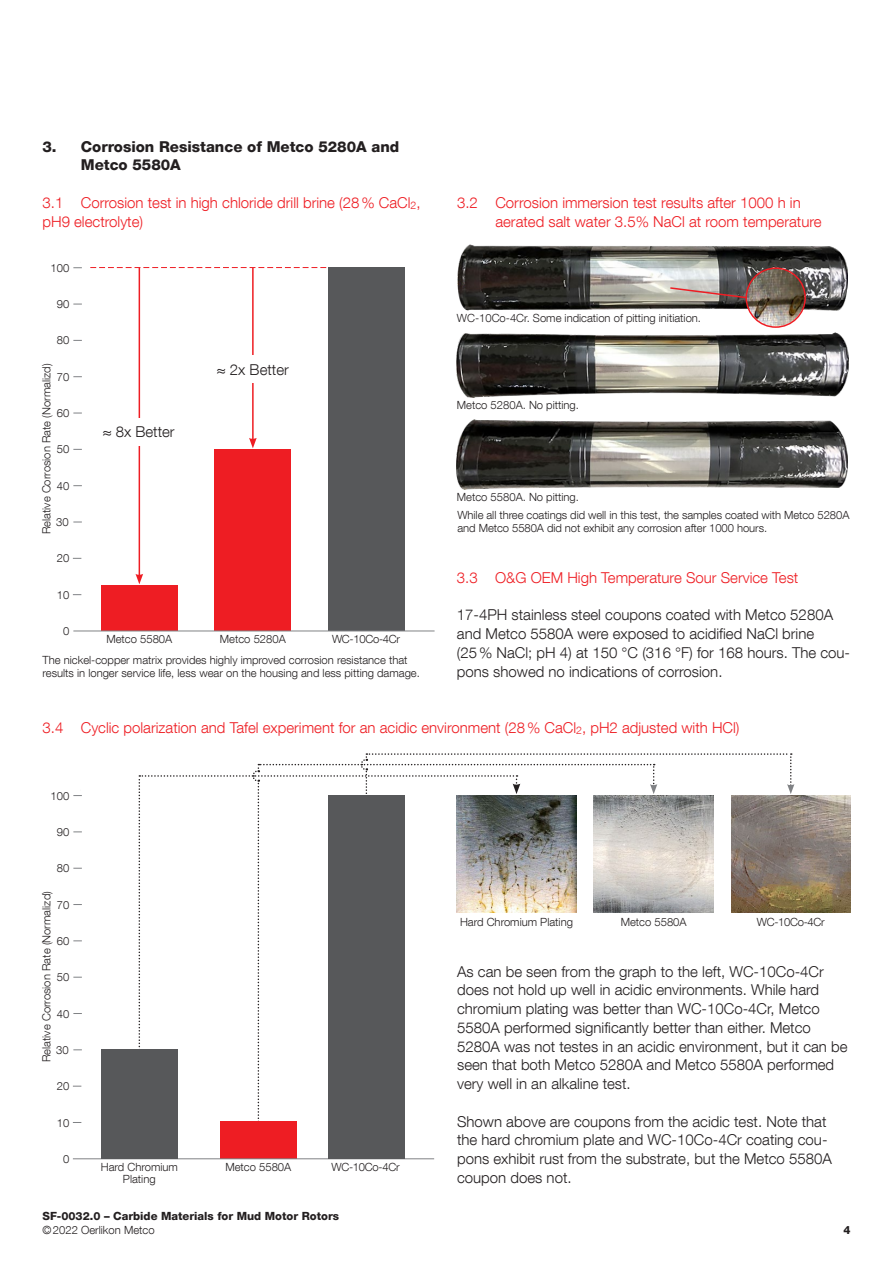
<style>
.page{position:relative;width:893px;height:1263px;background:#fff}
.page>*{position:absolute;margin:0;border:0;box-sizing:border-box;transform-origin:0 0}
.t1{font:300 15px/18.8px "Helvetica Neue LT Com";color:#231f20}
.t2{font:300 15px/18.8px "Helvetica Neue LT Com";color:#ee1d23}
.t3{font:800 15px/18.8px "Helvetica Neue LT Com";color:#231f20}
.t4{font:300 11.25px/18.5px "Helvetica Neue LT Com";color:#231f20}
.t5{font:800 11.25px "Helvetica Neue LT Com";color:#231f20}
.t6{font:300 11.25px "Helvetica Neue LT Com";letter-spacing:-.025em;color:#231f20}
</style>
<div class="page">
<img style="left:457px;top:419px;width:390px;height:71px">
<img style="left:457px;top:332px;width:391px;height:66px">
<img style="left:457px;top:245px;width:390px;height:66px">
<img style="left:747px;top:269px;width:57px;height:57px;border-radius:29px">
<div style="left:745px;top:267px;width:61px;height:61px;border:2px solid #ee1d23;border-radius:50%"></div>
<svg style="left:669px;top:286px;width:79px;height:13px"></svg>
<div style="left:101px;top:585px;width:77px;height:46px;background:#ee1d23"></div>
<div style="left:215px;top:449px;width:76px;height:182px;background:#ee1d23"></div>
<div style="left:328px;top:268px;width:77px;height:363px;background:#57585a"></div>
<hr style="left:73px;top:631px;width:362px;height:1px;background:#808285">
<svg style="left:90px;top:267px;width:236px;height:1px"></svg>
<hr style="left:139px;top:268px;width:1px;height:308px;background:#ee1d23">
<svg style="left:136px;top:574px;width:7px;height:10px"></svg>
<hr style="left:252px;top:268px;width:2px;height:172px;background:#ee1d23">
<svg style="left:249px;top:438px;width:8px;height:10px"></svg>
<div style="left:94px;top:418px;width:90px;height:27px;background:#fff"></div>
<div style="left:208px;top:355px;width:89px;height:28px;background:#fff"></div>
<div style="left:220px;top:1122px;width:77px;height:37px;background:#ee1d23"></div>
<hr style="left:73px;top:1158px;width:361px;height:1px;background:#808285">
<div style="left:328px;top:796px;width:77px;height:363px;background:#57585a"></div>
<div style="left:101px;top:1049px;width:77px;height:110px;background:#57585a"></div>
<img style="left:794px;top:796px;width:56px;height:117px">
<svg style="left:139px;top:753px;width:655px;height:369px"></svg>
<p class="t3" style="left:81px;top:137px;width:320px;text-indent:-38px">3. Corrosion Resistance of Metco 5280A and<br>Metco 5580A</p>
<p class="t2" style="left:43px;top:193px;width:380px">3.1 Corrosion test in high chloride drill brine (28% CaCl<sub>2</sub>, pH9 electrolyte)</p>
<p class="t2" style="left:495px;top:193px;width:328px;text-indent:-38px">3.2 Corrosion immersion test results after 1000 h in aerated salt water 3.5% NaCl at room temperature</p>
<p class="t4" style="left:51px;top:258px;width:20px">100</p>
<p class="t4" style="left:57px;top:295px;width:14px">90</p>
<p class="t4" style="left:57px;top:331px;width:14px">80</p>
<p class="t4" style="left:37px;top:534px;width:172px;rotate:-90deg">Relative Corrosion Rate (Normalizd)</p>
<p class="t4" style="left:57px;top:367px;width:14px">70</p>
<p class="t4" style="left:57px;top:404px;width:14px">60</p>
<p class="t4" style="left:57px;top:440px;width:14px">50</p>
<p class="t4" style="left:57px;top:476px;width:14px">40</p>
<p class="t4" style="left:56px;top:513px;width:14px">30</p>
<p class="t4" style="left:57px;top:549px;width:14px">20</p>
<p class="t4" style="left:57px;top:585px;width:14px">10</p>
<p class="t1" style="left:103px;top:422px;width:73px">≈ 8x Better</p>
<p class="t1" style="left:217px;top:360px;width:73px">≈ 2x Better</p>
<p class="t4" style="left:63px;top:621px;width:8px">0</p>
<p class="t4" style="left:43px;top:629px;width:367px;line-height:20.4px;text-indent:289px">WC-10Co-4Cr<br>The nickel-copper matrix provides highly improved corrosion resistance that</p>
<p class="t4" style="left:43px;top:663px;width:379px">results in longer service life, less wear on the housing and less pitting damage.</p>
<p class="t4" style="left:106px;top:630px;width:67px">Metco 5580A</p>
<p class="t4" style="left:220px;top:630px;width:67px">Metco 5280A</p>
<p class="t4" style="left:457px;top:308px;width:246px">WC-10Co-4Cr. Some indication of pitting initiation.</p>
<p class="t4" style="left:457px;top:395px;width:124px">Metco 5280A. No pitting.</p>
<p class="t4" style="left:457px;top:487px;width:394px">Metco 5580A. No pitting.<br>While all three coatings did well in this test, the samples coated with Metco 5280A</p>
<p class="t4" style="left:457px;top:519px;width:311px">and Metco 5580A did not exhibit any corrosion after 1000 hours.</p>
<p class="t2" style="left:457px;top:568px;width:343px">3.3 O&amp;G OEM High Temperature Sour Service Test</p>
<p class="t1" style="left:457px;top:605px;width:395px">17-4PH stainless steel coupons coated with Metco 5280A and Metco 5580A were exposed to acidified NaCl brine (25% NaCl; pH 4) at 150 °C (316 °F) for 168 hours. The cou&shy;pons showed no indications of corrosion.</p>
<p class="t2" style="left:43px;top:718px;width:699px">3.4 Cyclic polarization and Tafel experiment for an acidic environment (28% CaCl<sub>2</sub>, pH2 adjusted with HCl)</p>
<p class="t4" style="left:51px;top:786px;width:20px">100</p>
<p class="t4" style="left:57px;top:822px;width:14px">90</p>
<p class="t4" style="left:57px;top:859px;width:14px">80</p>
<p class="t4" style="left:37px;top:1062px;width:172px;rotate:-90deg">Relative Corrosion Rate (Normalizd)</p>
<p class="t4" style="left:57px;top:895px;width:14px">70</p>
<p class="t4" style="left:57px;top:931px;width:14px">60</p>
<p class="t4" style="left:57px;top:968px;width:14px">50</p>
<p class="t4" style="left:57px;top:1004px;width:14px">40</p>
<p class="t4" style="left:56px;top:1040px;width:14px">30</p>
<p class="t4" style="left:57px;top:1077px;width:14px">20</p>
<p class="t4" style="left:57px;top:1113px;width:14px">10</p>
<p class="t4" style="left:63px;top:1149px;width:8px">0</p>
<p class="t4" style="left:101px;top:1157px;width:79px">Hard Chromium</p>
<p class="t6" style="left:331px;top:1160px;width:70px">WC-10Co-4Cr</p>
<p class="t4" style="left:123px;top:1169px;width:34px">Plating</p>
<p class="t4" style="left:225px;top:1157px;width:67px">Metco 5580A</p>
<p class="t4" style="left:460px;top:912px;width:114px">Hard Chromium Plating</p>
<p class="t4" style="left:621px;top:912px;width:67px">Metco 5580A</p>
<p class="t6" style="left:757px;top:915px;width:70px">WC-10Co-4Cr</p>
<p class="t1" style="left:457px;top:962px;width:392px">As can be seen from the graph to the left, WC-10Co-4Cr does not hold up well in acidic environments. While hard chromium plating was better than WC-10Co-4Cr, Metco 5580A performed significantly better than either. Metco 5280A was not testes in an acidic environment, but it can be seen that both Metco 5280A and Metco 5580A performed very well in an alkaline test.</p>
<p class="t1" style="left:457px;top:1112px;width:376px">Shown above are coupons from the acidic test. Note that the hard chromium plate and WC-10Co-4Cr coating cou&shy;pons exhibit rust from the substrate, but the Metco 5580A coupon does not.</p>
<p class="t5" style="left:43px;top:1209px;width:298px">SF-0032.0 – Carbide Materials for Mud Motor Rotors</p>
<p class="t4" style="left:43px;top:1220px;width:114px">©2022 Oerlikon Metco</p>
<p class="t5" style="left:843px;top:1223px;width:9px">4</p>
</div>
